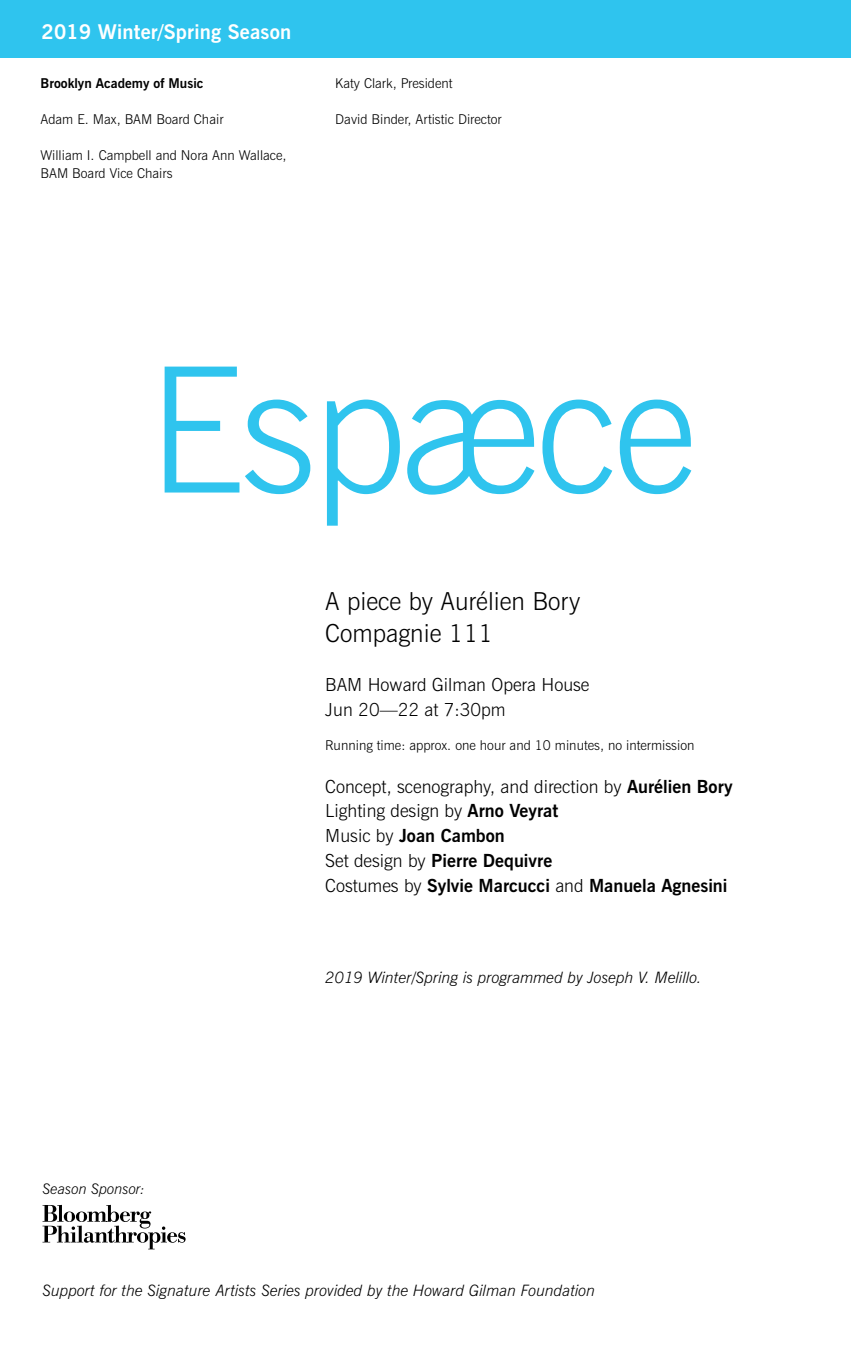
<style>
.page{position:relative;width:851px;height:1357px;background:#fff}
.page>*{position:absolute;margin:0;border:0;box-sizing:border-box;transform-origin:0 0}
.t1{font:300 174.38px "News Gothic BT";letter-spacing:-.02em;color:#2fc4ee}
.t2{font:300 24.75px/31.5px "News Gothic BT";color:#000}
.t3{font:700 20.25px "News Gothic BT";letter-spacing:.01em;color:#fff}
.t4{font:300 18px/24.8px "News Gothic BT";color:#000}
.t5{font:italic 300 15.75px "News Gothic BT";color:#000}
.t6{font:italic 300 14.62px "News Gothic BT";color:#000}
.t7{font:300 13.5px/18px "News Gothic BT";color:#000}
.t8{font:700 13.5px "News Gothic BT";color:#000}
.s1{font-weight:700}
</style>
<div class="page">
<div style="left:0;top:0;width:850px;height:58px;background:#2fc4ee"></div>
<svg style="left:42px;top:1205px;width:144px;height:44px"></svg>
<p class="t3" style="left:42px;top:20px;width:251px">2019 Winter/Spring Season</p>
<p class="t8" style="left:40px;top:75px;width:164px">Brooklyn Academy of Music</p>
<p class="t7" style="left:40px;top:110px;width:184px">Adam E. Max, BAM Board Chair</p>
<p class="t7" style="left:40px;top:146px;width:247px">William I. Campbell and Nora Ann Wallace,<br>BAM Board Vice Chairs</p>
<p class="t7" style="left:335px;top:74px;width:119px">Katy Clark, President</p>
<p class="t7" style="left:335px;top:110px;width:168px">David Binder, Artistic Director</p>
<h1 class="t1" style="left:148px;top:325px;width:550px">Espæce</h1>
<h2 class="t2" style="left:325px;top:586px;width:256px">A piece by Aurélien Bory<br>Compagnie 111</h2>
<p class="t4" style="left:325px;top:672px;width:266px">BAM Howard Gilman Opera House<br>Jun 20—22 at 7:30pm</p>
<p class="t7" style="left:325px;top:736px;width:370px">Running time: approx. one hour and 10 minutes, no intermission</p>
<p class="t4" style="left:325px;top:774px;width:409px">Concept, scenography, and direction by <span class="s1">Aurélien Bory </span>Lighting design by <span class="s1">Arno Veyrat<br></span>Music by <span class="s1">Joan Cambon<br></span>Set design by <span class="s1">Pierre Dequivre<br></span>Costumes by <span class="s1">Sylvie Marcucci</span> and <span class="s1">Manuela Agnesini</span></p>
<p class="t6" style="left:42px;top:1180px;width:104px">Season Sponsor:</p>
<p class="t5" style="left:325px;top:968px;width:378px">2019 Winter/Spring is programmed by Joseph V. Melillo.</p>
<p class="t5" style="left:42px;top:1280px;width:554px">Support for the Signature Artists Series provided by the Howard Gilman Foundation</p>
</div>
